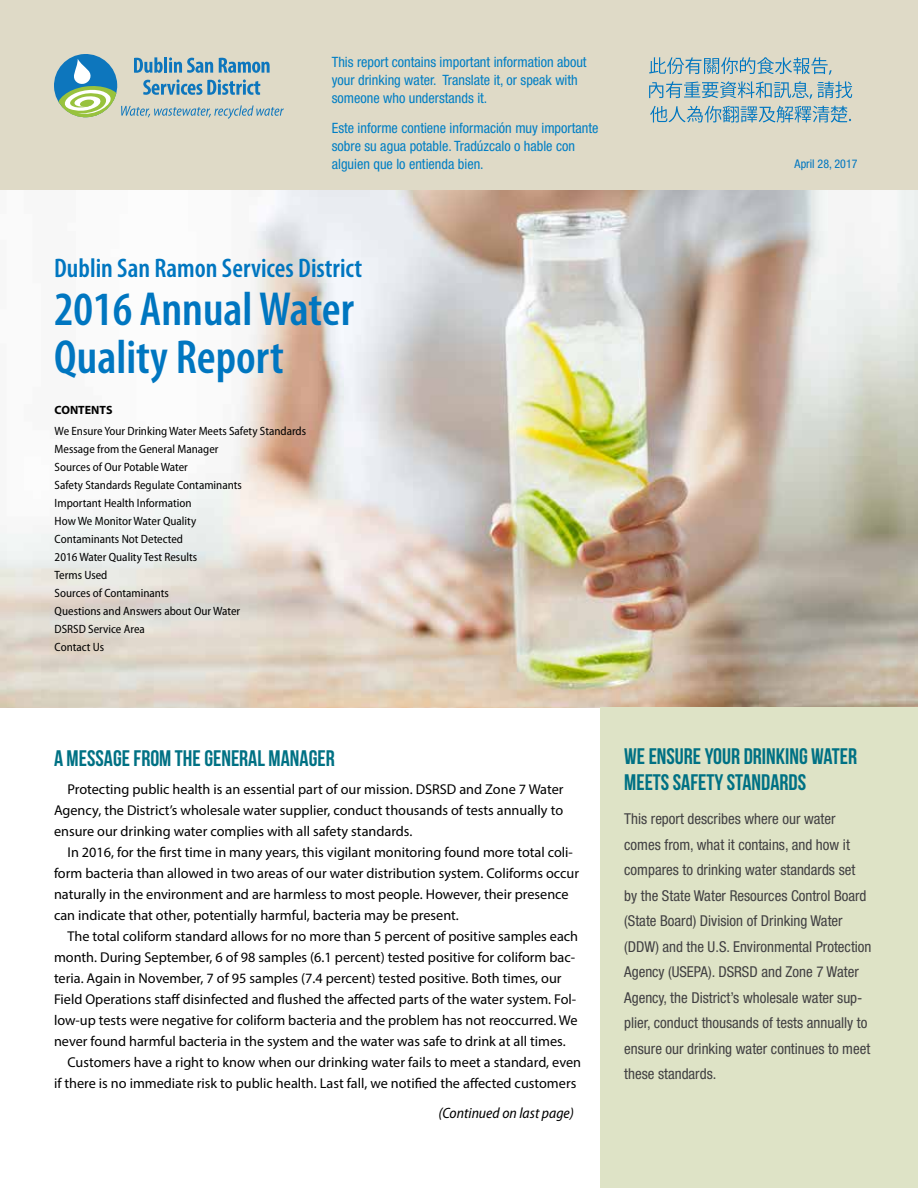
<style>
.page{position:relative;width:918px;height:1188px;background:#fff}
.page>*{position:absolute;margin:0;border:0;box-sizing:border-box;transform-origin:0 0}
.t1{font:600 condensed 48px/48px "Myriad Pro";color:#0076c0}
.t2{font:600 condensed 27px "Myriad Pro";color:#0076c0}
.t3{font:700 22.5px/25.5px "Bebas Neue";color:#007184}
.t4{font:condensed 15px/25.5px "Helvetica Neue LT Std";color:#414042}
.t5{font:italic semi-condensed 15px "Myriad Pro";color:#000}
.t6{font:14.25px/21px "Myriad Pro";color:#000;text-align:justify}
.t7{font:condensed 14.25px/18px "Helvetica Neue LT Std";color:#007ec4}
.t8{font:semi-condensed 12px/18px "Myriad Pro";color:#000}
.t9{font:condensed 12px "Helvetica Neue LT Std";color:#0076c0}
.t10{font:700 12px "Myriad Pro";color:#000}
</style>
<div class="page">
<div style="left:1px;top:1px;width:917px;height:222px;background:#dfdac7"></div>
<img style="left:1px;top:190px;width:917px;height:517px">
<div style="left:600px;top:707px;width:318px;height:481px;background:#dee3c6"></div>
<svg style="left:649px;top:57px;width:183px;height:18px"></svg>
<svg style="left:649px;top:81px;width:203px;height:18px"></svg>
<svg style="left:650px;top:106px;width:201px;height:17px"></svg>
<svg style="left:54px;top:54px;width:230px;height:65px"></svg>
<p class="t7" style="left:332px;top:53px;width:256px">This report contains important information about your drinking water. Translate it, or speak with someone who understands it.</p>
<p class="t7" style="left:332px;top:119px;width:268px">Este informe contiene información muy importante sobre su agua potable. Tradúzcalo o hable con alguien que lo entienda bien.</p>
<h2 class="t2" style="left:54px;top:254px;width:310px">Dublin San Ramon Services District</h2>
<h1 class="t1" style="left:54px;top:286px;width:301px">2016 Annual Water<br>Quality Report</h1>
<p class="t10" style="left:55px;top:402px;width:59px">CONTENTS</p>
<p class="t8" style="left:55px;top:422px;width:253px">We Ensure Your Drinking Water Meets Safety Standards<br>Message from the General Manager<br>Sources of Our Potable Water<br>Safety Standards Regulate Contaminants<br>Important Health Information<br>How We Monitor Water Quality<br>Contaminants Not Detected<br>2016 Water Quality Test Results<br>Terms Used<br>Sources of Contaminants<br>Questions and Answers about Our Water<br>DSRSD Service Area<br>Contact Us</p>
<p class="t9" style="left:795px;top:157px;width:64px">April 28, 2017</p>
<h3 class="t3" style="left:54px;top:746px;width:282px">A MESSAGE FROM THE GENERAL MANAGER</h3>
<p class="t6" style="left:54px;top:779px;width:511px;text-indent:13px">Protecting public health is an essential part of our mission. DSRSD and Zone 7 Water Agency, the District’s wholesale water supplier, conduct thousands of tests annually to ensure our drinking water complies with all safety standards.</p>
<p class="t6" style="left:54px;top:842px;width:527px;text-align:left;text-indent:13px">In 2016, for the first time in many years, this vigilant monitoring found more total coli&shy;form bacteria than allowed in two areas of our water distribution system. Coliforms occur naturally in the environment and are harmless to most people. However, their presence can indicate that other, potentially harmful, bacteria may be present.</p>
<p class="t6" style="left:68px;top:926px;width:512px">The total coliform standard allows for no more than 5 percent of positive samples each</p>
<p class="t6" style="left:54px;top:947px;width:523px">month. During September, 6 of 98 samples (6.1 percent) tested positive for coliform bac-</p>
<p class="t6" style="left:54px;top:968px;width:509px">teria. Again in November, 7 of 95 samples (7.4 percent) tested positive. Both times, our</p>
<p class="t6" style="left:54px;top:989px;width:524px">Field Operations staff disinfected and flushed the affected parts of the water system. Fol-</p>
<p class="t6" style="left:54px;top:1010px;width:525px">low-up tests were negative for coliform bacteria and the problem has not reoccurred. We</p>
<p class="t6" style="left:54px;top:1031px;width:513px">never found harmful bacteria in the system and the water was safe to drink at all times.</p>
<p class="t6" style="left:68px;top:1052px;width:515px">Customers have a right to know when our drinking water fails to meet a standard, even</p>
<p class="t6" style="left:54px;top:1073px;width:524px">if there is no immediate risk to public health. Last fall, we notified the affected customers</p>
<p class="t5" style="left:438px;top:1105px;width:137px">(Continued on last page)</p>
<h3 class="t3" style="left:624px;top:743px;width:235px">WE ENSURE YOUR DRINKING WATER<br>MEETS SAFETY STANDARDS</h3>
<p class="t4" style="left:624px;top:806px;width:249px">This report describes where our water comes from, what it contains, and how it compares to drinking water standards set by the State Water Resources Control Board (State Board) Division of Drinking Water (DDW) and the U.S. Environmental Protection Agency (USEPA). DSRSD and Zone 7 Water Agency, the District’s wholesale water sup&shy;plier, conduct thousands of tests annually to ensure our drinking water continues to meet these standards.</p>
</div>
